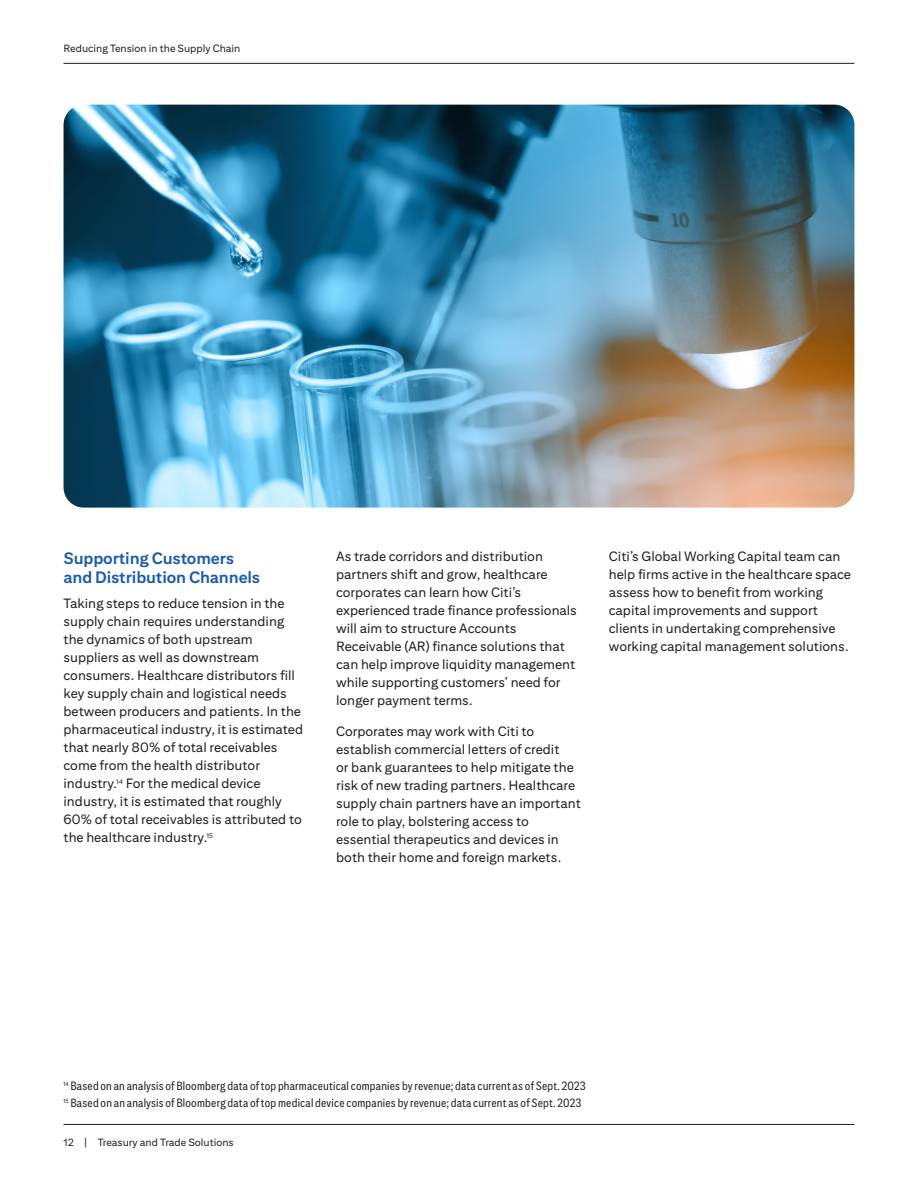
<style>
.page{position:relative;width:918px;height:1188px;background:#fff}
.page>*{position:absolute;margin:0;border:0;box-sizing:border-box;transform-origin:0 0}
.Subhead_A{font:700 16.5px/19.5px "Citi Sans Text";letter-spacing:-.01em;color:#185cab}
.Body_copy{font:13.5px/18px "Citi Sans Text";color:#231f20}
.footnotes{font:condensed 12px "Citi Sans";letter-spacing:.015em;color:#231f20}
.t1{font:10.5px "Citi Sans Text";color:#231f20}
</style>
<div class="page">
<img style="left:64px;top:105px;width:790px;height:403px">
<hr style="left:64px;top:63px;width:790px;height:1px;background:#231f20">
<hr style="left:64px;top:1124px;width:790px;height:1px;background:#231f20">
<p class="t1" style="left:64px;top:42px;width:178px">Reducing Tension in the Supply Chain</p>
<p class="Subhead_A" style="left:64px;top:548px;width:198px">Supporting Customers and Distribution Channels</p>
<p class="Body_copy" style="left:64px;top:594px;width:241px">Taking steps to reduce tension in the supply chain requires understanding the dynamics of both upstream suppliers as well as downstream consumers. Healthcare distributors fill key supply chain and logistical needs between producers and patients. In the pharmaceutical industry, it is estimated that nearly 80% of total receivables come from the health distributor industry.<sup>14</sup> For the medical device industry, it is estimated that roughly 60% of total receivables is attributed to the healthcare industry.<sup>15</sup></p>
<p class="Body_copy" style="left:336px;top:547px;width:242px">As trade corridors and distribution partners shift and grow, healthcare corporates can learn how Citi’s experienced trade finance professionals will aim to structure Accounts Receivable (AR) finance solutions that can help improve liquidity management while supporting customers’ need for longer payment terms.</p>
<p class="Body_copy" style="left:336px;top:722px;width:246px">Corporates may work with Citi to establish commercial letters of credit<br>or bank guarantees to help mitigate the risk of new trading partners. Healthcare supply chain partners have an important role to play, bolstering access to essential therapeutics and devices in both their home and foreign markets.</p>
<p class="Body_copy" style="left:609px;top:547px;width:244px">Citi’s Global Working Capital team can help firms active in the healthcare space assess how to benefit from working capital improvements and support clients in undertaking comprehensive working capital management solutions.</p>
<p class="footnotes" style="left:64px;top:1079px;width:524px"><sup>14</sup> Based on an analysis of Bloomberg data of top pharmaceutical companies by revenue; data current as of Sept. 2023</p>
<p class="footnotes" style="left:64px;top:1096px;width:519px"><sup>15</sup> Based on an analysis of Bloomberg data of top medical device companies by revenue; data current as of Sept. 2023</p>
<p class="t1" style="left:64px;top:1136px;width:172px">12 | Treasury and Trade Solutions</p>
</div>
